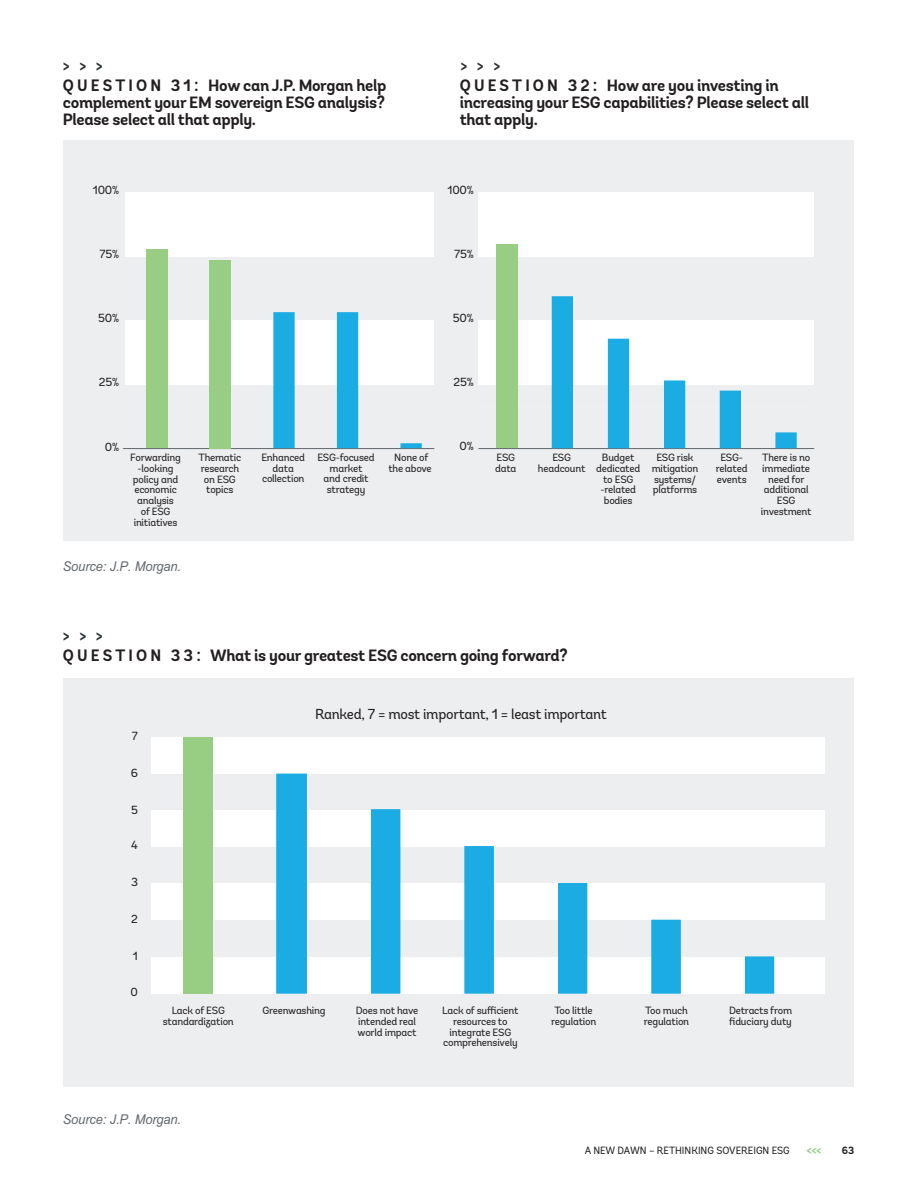
<style>
.page{position:relative;width:918px;height:1188px;background:#fff}
.page>*{position:absolute;margin:0;border:0;box-sizing:border-box;transform-origin:0 0}
.t1{font:700 16.5px "Andes";color:#292e32;scale:.95 1}
.t2{font:700 16.35px/17.2px "Andes";letter-spacing:-.02em;color:#231f20;text-align:justify}
.t3{font:14.4px "Andes";letter-spacing:-.02em;color:#231f20}
.t4{font:italic 13.5px "Arial";letter-spacing:-.01em;color:#62686d;scale:.95 1}
.t5{font:11.7px "Andes";letter-spacing:-.02em;color:#231f20}
.t6{font:10.5px/10.9px "Andes";letter-spacing:-.02em;color:#231f20;text-align:center}
.t7{font:10.5px "Andes";color:#231f20;scale:.95 1}
.t8{font:700 10.5px "Andes";color:#231f20;scale:.95 1}
.s1{font-size:16.5px}
</style>
<div class="page">
<div style="left:63px;top:140px;width:790px;height:401px;background:#eceeef"></div>
<div style="left:125px;top:320px;width:309px;height:64px;background:#fff"></div>
<div style="left:125px;top:192px;width:309px;height:64px;background:#fff"></div>
<hr style="left:123px;top:448px;width:311px;height:1px;background:#62686d">
<hr style="left:479px;top:448px;width:335px;height:1px;background:#62686d">
<div style="left:479px;top:192px;width:335px;height:64px;background:#fff"></div>
<div style="left:479px;top:320px;width:335px;height:64px;background:#fff"></div>
<div style="left:146px;top:249px;width:21px;height:199px;background:#98ce84"></div>
<div style="left:210px;top:260px;width:21px;height:188px;background:#98ce84"></div>
<svg style="left:273px;top:312px;width:149px;height:136px"></svg>
<svg style="left:552px;top:296px;width:245px;height:152px"></svg>
<div style="left:496px;top:244px;width:21px;height:204px;background:#98ce84"></div>
<div style="left:63px;top:678px;width:790px;height:408px;background:#eceeef"></div>
<div style="left:151px;top:957px;width:673px;height:36px;background:#fff"></div>
<div style="left:151px;top:884px;width:673px;height:36px;background:#fff"></div>
<div style="left:151px;top:810px;width:673px;height:37px;background:#fff"></div>
<div style="left:151px;top:737px;width:673px;height:37px;background:#fff"></div>
<div style="left:183px;top:737px;width:29px;height:256px;background:#98ce84"></div>
<svg style="left:276px;top:774px;width:498px;height:219px"></svg>
<p class="t1" style="left:63px;top:55px;width:43px">&gt; &gt; &gt;</p>
<p class="t1" style="left:460px;top:55px;width:43px">&gt; &gt; &gt;</p>
<p class="t2" style="left:63px;top:77px;width:325px"><span class="s1">Q U E S T I O N 3 1 :</span> How can J.P. Morgan help complement your EM sovereign ESG analysis?<br>Please select all that apply.</p>
<p class="t2" style="left:460px;top:77px;width:351px;text-align:left"><span class="s1">Q U E S T I O N 3 2 :</span> How are you investing in increasing your ESG capabilities? Please select all that apply.</p>
<p class="t5" style="left:93px;top:183px;width:28px">100%</p>
<p class="t5" style="left:448px;top:183px;width:28px">100%</p>
<p class="t5" style="left:100px;top:246px;width:21px">75%</p>
<p class="t5" style="left:454px;top:246px;width:21px">75%</p>
<p class="t5" style="left:98px;top:311px;width:22px">50%</p>
<p class="t5" style="left:453px;top:310px;width:22px">50%</p>
<p class="t5" style="left:99px;top:375px;width:22px">25%</p>
<p class="t5" style="left:454px;top:374px;width:22px">25%</p>
<p class="t5" style="left:105px;top:439px;width:16px">0%</p>
<p class="t5" style="left:460px;top:439px;width:16px">0%</p>
<p class="t6" style="left:130px;top:452px;width:52px">Forwarding -looking policy and economic analysis<br>of ESG initiatives</p>
<p class="t6" style="left:198px;top:452px;width:44px">Thematic research on ESG topics</p>
<p class="t6" style="left:261px;top:452px;width:45px">Enhanced data collection</p>
<p class="t6" style="left:317px;top:452px;width:59px">ESG-focused market<br>and credit strategy</p>
<p class="t6" style="left:388px;top:452px;width:45px">None of the above</p>
<p class="t6" style="left:495px;top:452px;width:23px;text-align:left">ESG data</p>
<p class="t6" style="left:538px;top:452px;width:49px">ESG headcount</p>
<p class="t6" style="left:596px;top:452px;width:46px">Budget dedicated to ESG -related bodies</p>
<p class="t6" style="left:652px;top:452px;width:48px">ESG risk mitigation systems/ platforms</p>
<p class="t6" style="left:716px;top:452px;width:33px">ESG&shy;related events</p>
<p class="t6" style="left:761px;top:452px;width:52px">There is no immediate need for additional<br>ESG investment</p>
<p class="t4" style="left:63px;top:558px;width:126px">Source: J.P. Morgan.</p>
<p class="t1" style="left:63px;top:625px;width:43px">&gt; &gt; &gt;</p>
<p class="t2" style="left:63px;top:647px;width:506px"><span class="s1">Q U E S T I O N 3 3 :</span> What is your greatest ESG concern going forward?</p>
<p class="t5" style="left:132px;top:729px;width:8px">7</p>
<p class="t5" style="left:131px;top:766px;width:9px">6</p>
<p class="t5" style="left:131px;top:802px;width:8px">5</p>
<p class="t5" style="left:131px;top:838px;width:8px">4</p>
<p class="t5" style="left:131px;top:875px;width:8px">3</p>
<p class="t5" style="left:131px;top:912px;width:8px">2</p>
<p class="t5" style="left:133px;top:948px;width:7px">1</p>
<p class="t5" style="left:131px;top:985px;width:9px">0</p>
<p class="t3" style="left:315px;top:705px;width:293px">Ranked, 7 = most important, 1 = least important</p>
<p class="t6" style="left:551px;top:1005px;width:47px">Too little regulation</p>
<p class="t6" style="left:729px;top:1005px;width:65px;text-align:left">Detracts from fiduciary duty</p>
<p class="t6" style="left:163px;top:1005px;width:72px">Lack of ESG standardization</p>
<p class="t6" style="left:262px;top:1005px;width:65px">Greenwashing</p>
<p class="t6" style="left:356px;top:1005px;width:64px;text-align:left">Does not have intended real world impact</p>
<p class="t6" style="left:442px;top:1005px;width:78px">Lack of sufficient resources to integrate ESG comprehensively</p>
<p class="t6" style="left:644px;top:1005px;width:47px;text-align:left">Too much regulation</p>
<p class="t4" style="left:63px;top:1110px;width:126px">Source: J.P. Morgan.</p>
<p class="t7" style="left:585px;top:1144px;width:217px">A NEW DAWN – RETHINKING SOVEREIGN ESG</p>
<p class="t8" style="left:842px;top:1144px;width:15px">63</p>
</div>
